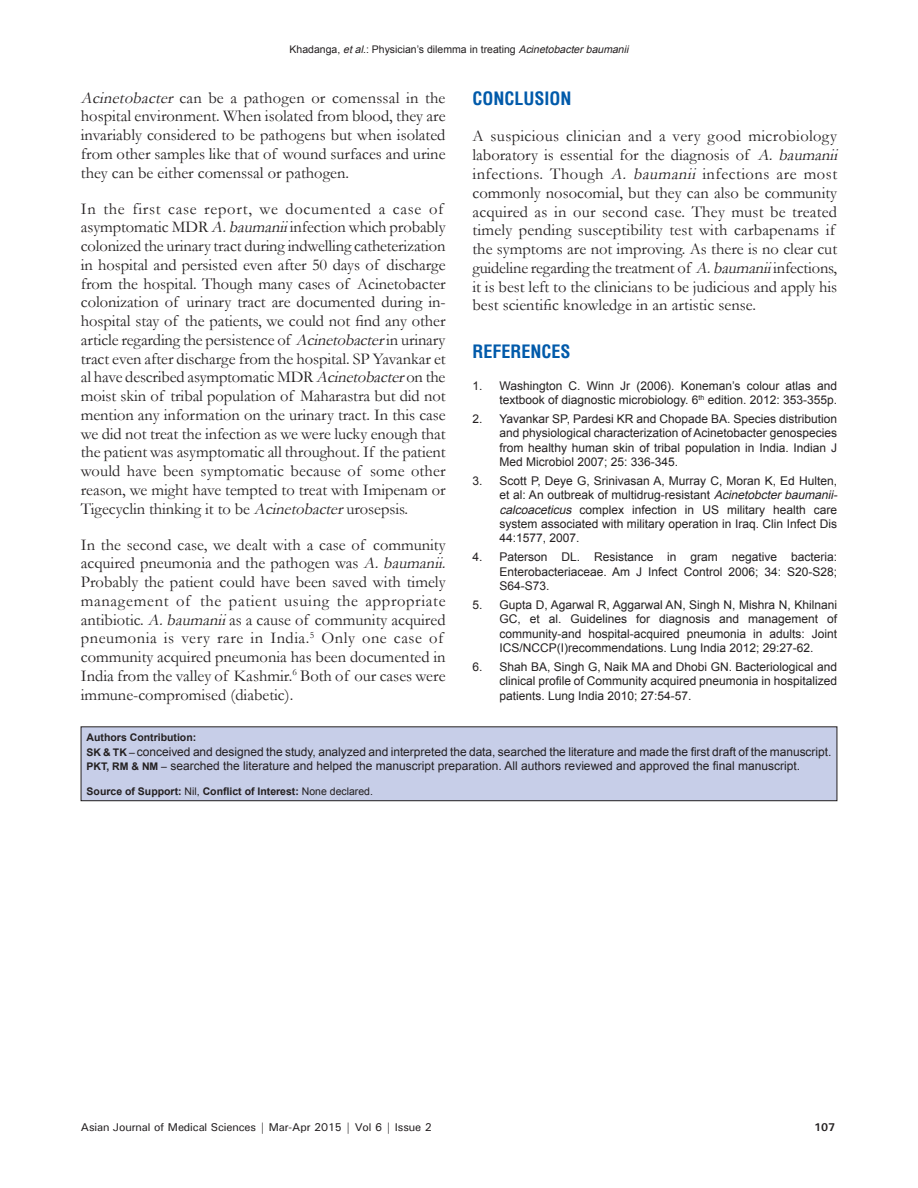
<style>
.page{position:relative;width:918px;height:1188px;background:#fff}
.page>*{position:absolute;margin:0;border:0;box-sizing:border-box;transform-origin:0 0}
.t1{font:700 condensed 18px "Helvetica";color:#015aaa}
.t2{font:16.5px/18.8px "Garamond";color:#231f20}
.t3{font:12px/14.4px "Arial";color:#231f20;text-align:justify}
.t4{font:500 11.25px "Univers";letter-spacing:-.01em;color:#231f20}
.t5{font:700 11.25px "Univers";color:#231f20}
.t6{font:700 10.5px "Arial";color:#231f20}
.t7{font:10.5px "Arial";color:#231f20}
.s1{font-style:italic}
.s2{font-weight:700;font-size:10.5px}
.s3{font-size:10.5px}
.s4{font-weight:400}
</style>
<div class="page">
<div style="left:81px;top:727px;width:756px;height:74px;background:#c7cee8"></div>
<div style="left:81px;top:727px;width:756px;height:74px;border:1px solid #231f20"></div>
<p class="t7" style="left:290px;top:44px;width:343px">Khadanga, <span class="s1">etal</span>.: Physician’s dilemma in treating <span class="s1">Acinetobacterbaumanii</span></p>
<p class="t2" style="left:81px;top:88px;width:366px;text-align:justify"><span class="s1">Acinetobacter</span> can be a pathogen or comenssal in the hospital environment. When isolated from blood, they are invariably considered to be pathogens but when isolated from other samples like that of wound surfaces and urine they can be either comenssal or pathogen.</p>
<p class="t2" style="left:81px;top:199px;width:366px">In the first case report, we documented a case of asymptomatic MDR <span class="s1">A.baumanii</span>infection which probably colonized the urinary tract during indwelling catheterization in hospital and persisted even after 50 days of discharge from the hospital. Though many cases of Acinetobacter colonization of urinary tract are documented during in&shy;hospital stay of the patients, we could not find any other article regarding the persistence of <span class="s1">Acinetobacter</span>in urinary tract even after discharge from the hospital. SP Yavankar et al have described asymptomatic MDR <span class="s1">Acinetobacter</span>on the moist skin of tribal population of Maharastra but did not mention any information on the urinary tract. In this case we did not treat the infection as we were lucky enough that the patient was asymptomatic all throughout. If the patient would have been symptomatic because of some other reason, we might have tempted to treat with Imipenam or Tigecyclin thinking it to be <span class="s1">Acinetobacter</span>urosepsis.</p>
<p class="t2" style="left:81px;top:535px;width:370px">In the second case, we dealt with a case of community acquired pneumonia and the pathogen was <span class="s1">A. baumanii.<br></span>Probably the patient could have been saved with timely management of the patient usuing the appropriate antibiotic. <span class="s1">A.baumanii</span>as a cause of community acquired pneumonia is very rare in India.<sup>5</sup> Only one case of community acquired pneumonia has been documented in India from the valley of Kashmir.<sup>6</sup> Both of our cases were immune-compromised (diabetic).</p>
<p class="t1" style="left:472px;top:88px;width:101px">CONCLUSION</p>
<p class="t2" style="left:472px;top:127px;width:370px">A suspicious clinician and a very good microbiology laboratory is essential for the diagnosis of <span class="s1">A. baumanii </span>infections. Though <span class="s1">A. baumanii</span> infections are most commonly nosocomial, but they can also be community acquired as in our second case. They must be treated timely pending susceptibility test with carbapenams if the symptoms are not improving. As there is no clear cut guideline regarding the treatment of <span class="s1">A.baumanii</span>infections, it is best left to the clinicians to be judicious and apply his best scientific knowledge in an artistic sense.</p>
<p class="t1" style="left:472px;top:340px;width:100px">REFERENCES</p>
<p class="t3" style="left:472px;top:378px;width:366px;text-align:right">1. Washington C. Winn Jr (2006). Koneman’s colour atlas and textbook of diagnostic microbiology. 6<sup>th</sup> edition. 2012: 353-355p.</p>
<p class="t3" style="left:500px;top:411px;width:339px;text-indent:-27px">2. Yavankar SP, Pardesi KR and Chopade BA. Species distribution and physiological characterization of Acinetobacter genospecies from healthy human skin of tribal population in India. Indian J Med Microbiol 2007; 25: 336-345.</p>
<p class="t3" style="left:499px;top:473px;width:342px;text-align:left;text-indent:-27px">3. Scott P, Deye G, Srinivasan A, Murray C, Moran K, Ed Hulten, et al: An outbreak of multidrug-resistant <span class="s1">Acinetobcter baumanii&shy;calcoaceticus</span> complex infection in US military health care system associated with military operation in Iraq. Clin Infect Dis 44:1577, 2007.</p>
<p class="t3" style="left:499px;top:550px;width:339px;text-indent:-27px">4. Paterson DL. Resistance in gram negative bacteria:<br>Enterobacteriaceae. Am J Infect Control 2006; 34: S20-S28; S64-S73.</p>
<p class="t3" style="left:499px;top:597px;width:339px;text-indent:-27px">5. Gupta D, Agarwal R, Aggarwal AN, Singh N, Mishra N, Khilnani GC, et al. Guidelines for diagnosis and management of community-and hospital-acquired pneumonia in adults: Joint ICS/NCCP(I)recommendations. Lung India 2012; 29:27-62.</p>
<p class="t3" style="left:499px;top:659px;width:339px;text-indent:-27px">6. Shah BA, Singh G, Naik MA and Dhobi GN. Bacteriological and clinical profile of Community acquired pneumonia in hospitalized patients. Lung India 2010; 27:54-57.</p>
<p class="t6" style="left:87px;top:732px;width:111px">Authors Contribution:</p>
<p class="t3" style="left:87px;top:744px;width:746px"><span class="s2">SK &amp; TK</span> <span class="s3">–</span> conceived and designed the study, analyzed and interpreted the data, searched the literature and made the first draft of the manuscript.<br><span class="s2">PKT, RM &amp; NM</span> <span class="s3">–</span> searched the literature and helped the manuscript preparation. All authors reviewed and approved the final manuscript.</p>
<p class="t6" style="left:87px;top:786px;width:288px">Source of Support: <span class="s4">Nil,</span> Conflict of Interest: <span class="s4">None declared.</span></p>
<p class="t4" style="left:81px;top:1120px;width:352px">Asian Journal of Medical Sciences | Mar-Apr 2015 | Vol 6 | Issue 2</p>
<p class="t5" style="left:814px;top:1120px;width:23px">107</p>
</div>
